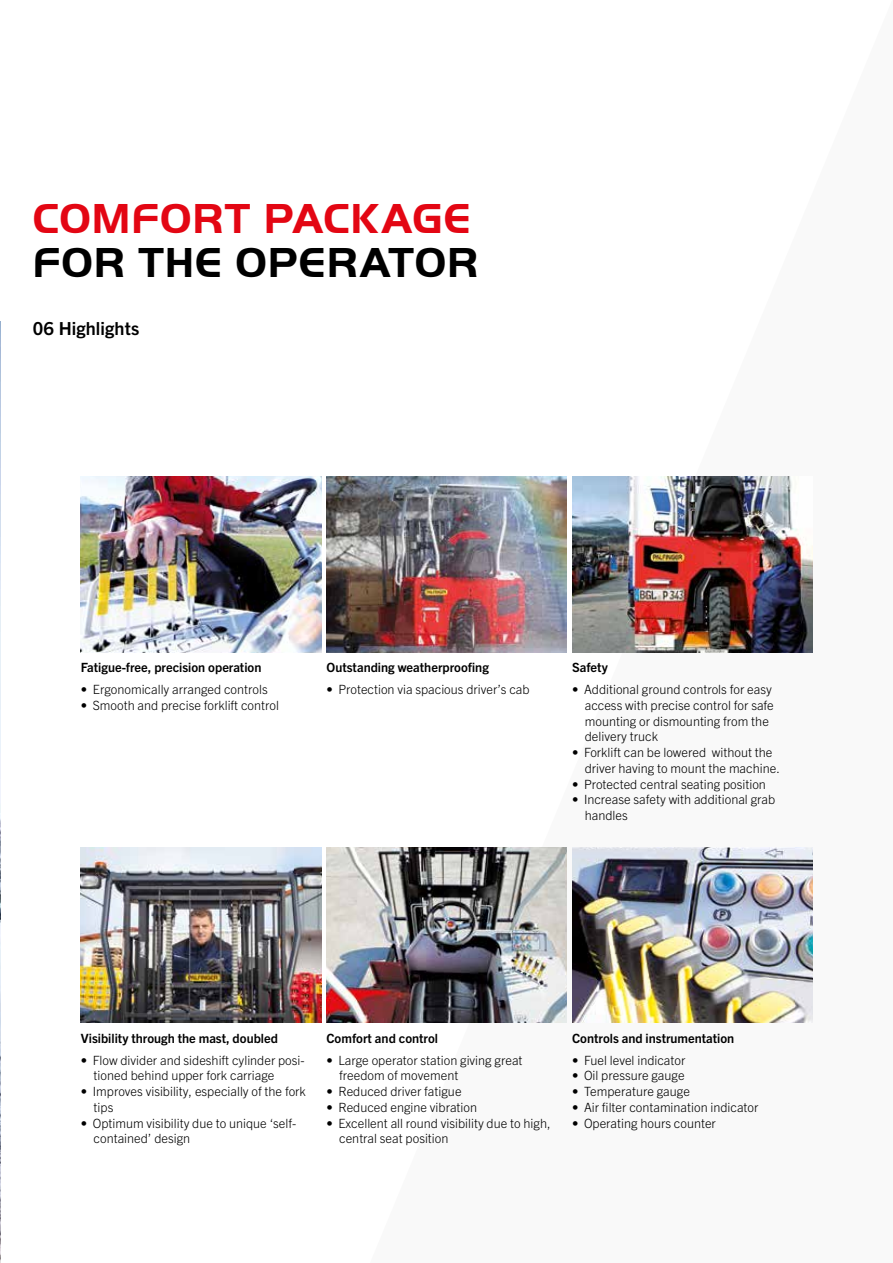
<style>
.page{position:relative;width:893px;height:1263px;background:#fff}
.page>*{position:absolute;margin:0;border:0;box-sizing:border-box;transform-origin:0 0}
.t1{font:700 43.5px "Palfinger Handel Gothic";letter-spacing:.02em;color:#e30613}
.t2{font:700 43.5px "Palfinger Handel Gothic";letter-spacing:.02em;color:#000}
.t3{font:700 18px "Trade Gothic Next LT Pro";letter-spacing:.01em;color:#000}
.t4{font:300 12.75px/15.8px "Trade Gothic Next LT Pro";color:#000}
.t5{font:700 12.75px "Trade Gothic Next LT Pro";color:#000}
</style>
<div class="page">
<img style="left:572px;top:477px;width:240px;height:175px">
<img style="left:572px;top:847px;width:240px;height:176px">
<img style="left:326px;top:477px;width:240px;height:175px">
<img style="left:81px;top:477px;width:240px;height:175px">
<img style="left:0;top:321px;width:1px;height:942px">
<img style="left:81px;top:847px;width:240px;height:176px">
<img style="left:326px;top:847px;width:241px;height:176px">
<h1 class="t1" style="left:33px;top:194px;width:439px">COMFORT PACKAGE</h1>
<h1 class="t2" style="left:33px;top:238px;width:447px">FOR THE OPERATOR</h1>
<h2 class="t3" style="left:33px;top:316px;width:108px">06 Highlights</h2>
<p class="t5" style="left:81px;top:658px;width:182px">Fatigue-free, precision operation</p>
<p class="t4" style="left:81px;top:681px;width:188px">• Ergonomically arranged controls</p>
<p class="t4" style="left:81px;top:696px;width:200px">• Smooth and precise forklift control</p>
<p class="t5" style="left:326px;top:658px;width:164px">Outstanding weatherproofing</p>
<p class="t4" style="left:326px;top:681px;width:205px">• Protection via spacious driver’s cab</p>
<p class="t5" style="left:572px;top:658px;width:37px">Safety</p>
<p class="t4" style="left:585px;top:681px;width:191px;text-indent:-13px">• Additional ground controls for easy access with precise control for safe mounting or dismounting from the delivery truck</p>
<p class="t4" style="left:585px;top:744px;width:197px;text-indent:-13px">• Forklift can be lowered without the driver having to mount the machine.</p>
<p class="t4" style="left:572px;top:775px;width:195px">• Protected central seating position</p>
<p class="t4" style="left:585px;top:791px;width:192px;text-indent:-13px">• Increase safety with additional grab handles</p>
<p class="t5" style="left:81px;top:1029px;width:199px">Visibility through the mast, doubled</p>
<p class="t4" style="left:94px;top:1051px;width:213px;text-indent:-13px">• Flow divider and sideshift cylinder posi&shy;tioned behind upper fork carriage</p>
<p class="t4" style="left:94px;top:1083px;width:214px;text-indent:-13px">• Improves visibility, especially of the fork tips</p>
<p class="t4" style="left:94px;top:1114px;width:204px;text-indent:-13px">• Optimum visibility due to unique ‘self&shy;contained’ design</p>
<p class="t5" style="left:326px;top:1029px;width:113px">Comfort and control</p>
<p class="t4" style="left:339px;top:1051px;width:185px;text-indent:-13px">• Large operator station giving great freedom of movement</p>
<p class="t4" style="left:326px;top:1083px;width:137px">• Reduced driver fatigue</p>
<p class="t4" style="left:326px;top:1098px;width:152px">• Reduced engine vibration</p>
<p class="t4" style="left:339px;top:1114px;width:213px;text-indent:-13px">• Excellent all round visibility due to high, central seat position</p>
<p class="t5" style="left:572px;top:1029px;width:164px">Controls and instrumentation</p>
<p class="t4" style="left:572px;top:1051px;width:115px">• Fuel level indicator</p>
<p class="t4" style="left:572px;top:1067px;width:114px">• Oil pressure gauge</p>
<p class="t4" style="left:572px;top:1083px;width:119px">• Temperature gauge</p>
<p class="t4" style="left:572px;top:1098px;width:188px">• Air filter contamination indicator</p>
<p class="t4" style="left:572px;top:1114px;width:145px">• Operating hours counter</p>
</div>
